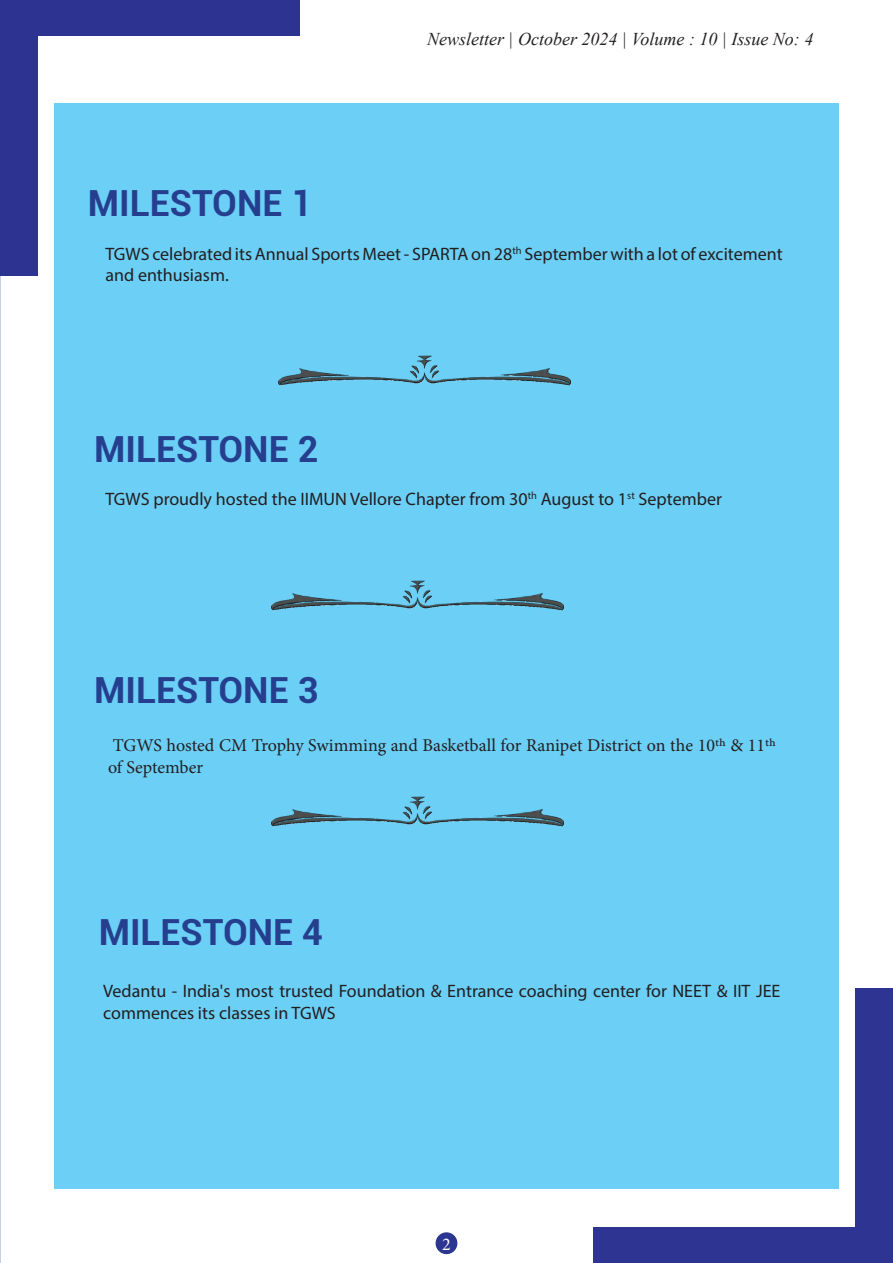
<style>
.page{position:relative;width:893px;height:1263px;background:#fff}
.page>*{position:absolute;margin:0;border:0;box-sizing:border-box;transform-origin:0 0}
.t1{font:700 36px "Roboto";color:#253f8e}
.t2{font:18px/21.6px "Myriad Pro";color:#231f20}
.t3{font:18px/21.6px "Minion Pro";color:#231f20}
.t4{font:italic 18px "Times New Roman";color:#231f20}
.t5{font:18px "Minion Pro";color:#fff}
</style>
<div class="page">
<div style="left:0;top:1px;width:300px;height:35px;background:#2d3390"></div>
<div style="left:0;top:35px;width:37px;height:241px;background:#2d3390"></div>
<div style="left:593px;top:1228px;width:300px;height:35px;background:#2e3491"></div>
<div style="left:856px;top:988px;width:37px;height:240px;background:#2e3491"></div>
<hr style="left:0;top:1228px;width:1px;height:35px;background:#2e3491">
<hr style="left:0;top:988px;width:1px;height:240px;background:#2e3491">
<div style="left:436px;top:1232px;width:21px;height:22px;background:#2c3590;border-radius:50%"></div>
<div style="left:54px;top:103px;width:785px;height:1086px;background:#6bcff6"></div>
<img style="left:272px;top:580px;width:292px;height:31px">
<img style="left:272px;top:796px;width:292px;height:31px">
<img style="left:279px;top:355px;width:292px;height:31px">
<h1 class="t1" style="left:88px;top:178px;width:226px">MILESTONE 1</h1>
<p class="t4" style="left:427px;top:26px;width:388px">Newsletter | October 2024 | Volume : 10 | Issue No: 4</p>
<p class="t2" style="left:105px;top:242px;width:679px">TGWS celebrated its Annual Sports Meet - SPARTA on 28<sup>th</sup> September with a lot of excitement and enthusiasm.</p>
<h1 class="t1" style="left:94px;top:424px;width:226px">MILESTONE 2</h1>
<p class="t2" style="left:105px;top:488px;width:618px">TGWS proudly hosted the IIMUN Vellore Chapter from 30<sup>th</sup> August to 1<sup>st</sup> September</p>
<h1 class="t1" style="left:94px;top:665px;width:226px">MILESTONE 3</h1>
<p class="t3" style="left:108px;top:735px;width:669px">TGWS hosted CM Trophy Swimming and Basketball for Ranipet District on the 10th &amp; 11th of September</p>
<h1 class="t1" style="left:99px;top:907px;width:226px">MILESTONE 4</h1>
<p class="t2" style="left:103px;top:980px;width:679px">Vedantu - India's most trusted Foundation &amp; Entrance coaching center for NEET &amp; IIT JEE commences its classes in TGWS</p>
<p class="t5" style="left:442px;top:1232px;width:10px">2</p>
</div>
